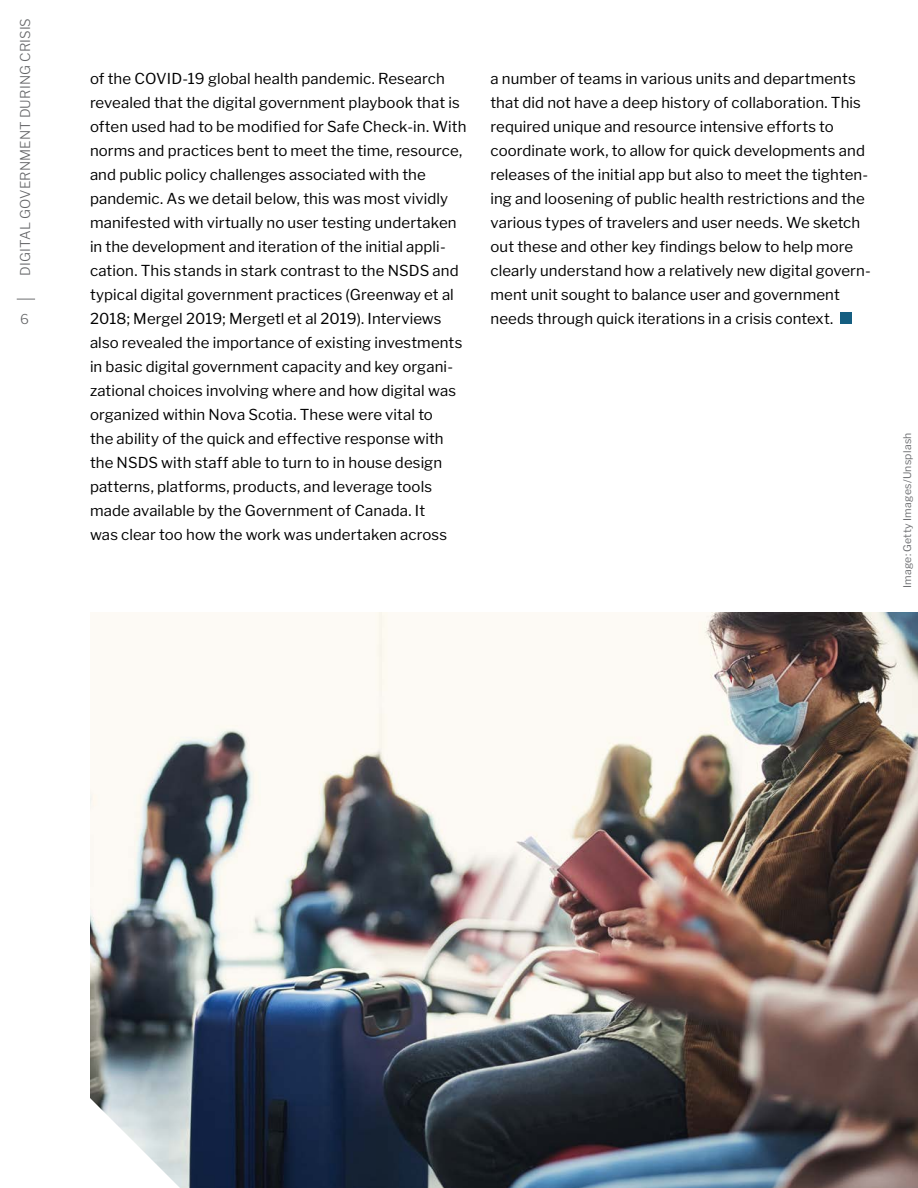
<style>
.page{position:relative;width:918px;height:1188px;background:#fff}
.page>*{position:absolute;margin:0;border:0;box-sizing:border-box;transform-origin:0 0}
.t1{font:100 15px/24px "Libre Franklin";letter-spacing:.005em;color:#000}
.t2{font:100 13.5px "Libre Franklin";letter-spacing:.01em;color:#636466}
.credit{font:100 10.5px "Libre Franklin";letter-spacing:.025em;color:#6d6e71}
</style>
<div class="page">
<svg style="left:17px;top:299px;width:18px;height:1px"></svg>
<div style="left:840px;top:312px;width:12px;height:12px;background:#155e81"></div>
<img style="left:90px;top:612px;width:828px;height:576px">
<p class="t2" style="left:15px;top:276px;width:259px;rotate:-90deg">DIGITAL GOVERNMENT DURING CRISIS</p>
<p class="t2" style="left:20px;top:309px;width:10px">6</p>
<p class="t1" style="left:90px;top:65px;width:378px">of the COVID-19 global health pandemic. Research revealed that the digital government playbook that is often used had to be modified for Safe Check-in. With norms and practices bent to meet the time, resource, and public policy challenges associated with the pandemic. As we detail below, this was most vividly manifested with virtually no user testing undertaken in the development and iteration of the initial appli&shy;cation. This stands in stark contrast to the NSDS and typical digital government practices (Greenway et al 2018; Mergel 2019; Mergetl et al 2019). Interviews also revealed the importance of existing investments in basic digital government capacity and key organi&shy;zational choices involving where and how digital was organized within Nova Scotia. These were vital to<br>the ability of the quick and effective response with the NSDS with staff able to turn to in house design patterns, platforms, products, and leverage tools made available by the Government of Canada. It<br>was clear too how the work was undertaken across</p>
<p class="t1" style="left:490px;top:65px;width:382px">a number of teams in various units and departments that did not have a deep history of collaboration. This required unique and resource intensive efforts to coordinate work, to allow for quick developments and releases of the initial app but also to meet the tighten&shy;ing and loosening of public health restrictions and the various types of travelers and user needs. We sketch out these and other key findings below to help more clearly understand how a relatively new digital govern&shy;ment unit sought to balance user and government needs through quick iterations in a crisis context.</p>
<p class="credit" style="left:899px;top:588px;width:157px;rotate:-90deg">Image: Getty Images/Unsplash</p>
</div>
